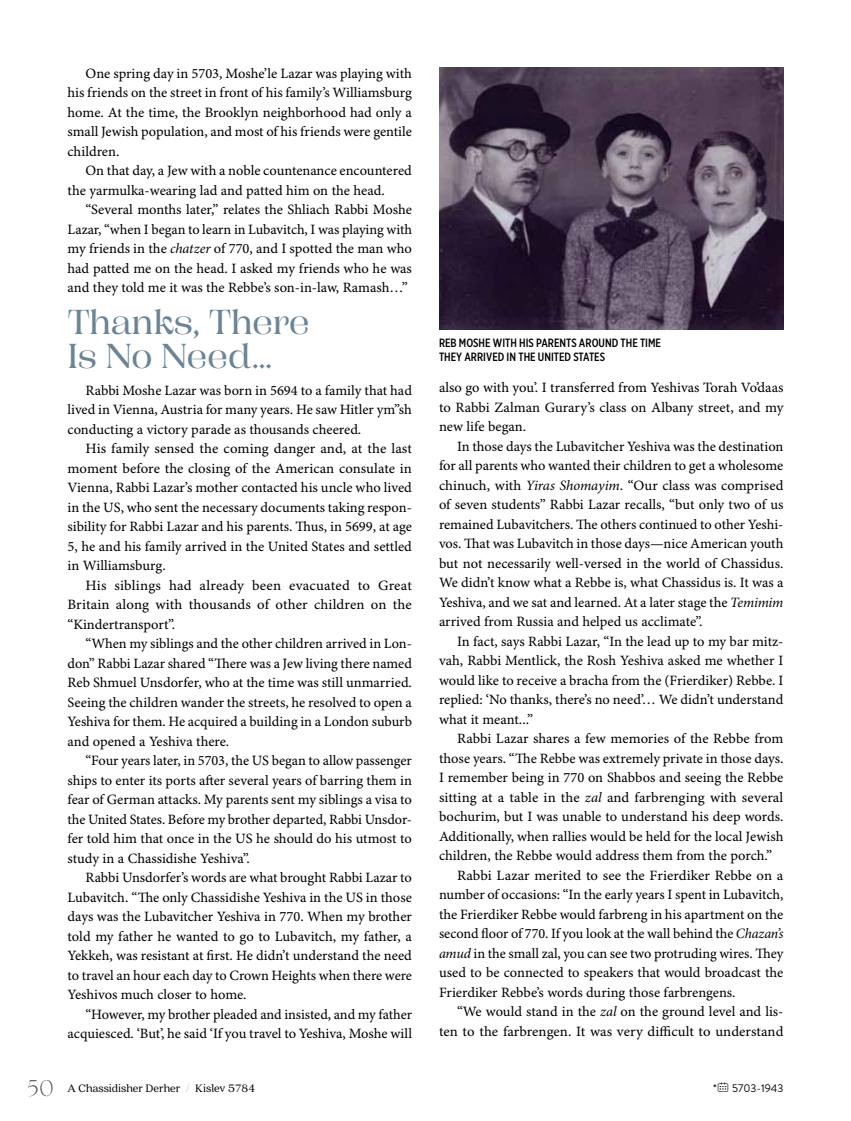
<style>
.page{position:relative;width:851px;height:1121px;background:#fff}
.page>*{position:absolute;margin:0;border:0;box-sizing:border-box;transform-origin:0 0}
.t1{font:34.5px/34.5px "Campaign Serif";letter-spacing:-.015em;color:#6b8496}
.t2{font:14.25px/19.5px "Minion Pro Capt";letter-spacing:-.005em;color:#000;text-align:justify}
.t3{font:500 12px/14.4px "Gotham X Narrow";color:#000}
.t4{font:12px "Quincy CF";color:#000}
.t5{font:11.25px "Brandon Grotesque";color:#000}
.s1{font-family:"Minion Pro";font-style:italic}
.s2{font-family:"Silk Serif";font-weight:200;font-size:22.5px;color:#414042}
.s3{font-family:"Silk Serif";font-weight:300;color:#414042}
.s4{font-family:"Panton Icons C";font-weight:700}
</style>
<div class="page">
<img style="left:439px;top:68px;width:344px;height:262px">
<p class="t2" style="left:68px;top:64px;width:346px;text-indent:18px">One spring day in 5703, Moshe’le Lazar was playing with his friends on the street in front of his family’s Williamsburg home. At the time, the Brooklyn neighborhood had only a small Jewish population, and most of his friends were gentile children.</p>
<p class="t2" style="left:68px;top:162px;width:346px;text-indent:18px">On that day, a Jew with a noble countenance encountered the yarmulka-wearing lad and patted him on the head.</p>
<p class="t2" style="left:68px;top:201px;width:346px;text-indent:18px">“Several months later,” relates the Shliach Rabbi Moshe Lazar, “when I began to learn in Lubavitch, I was playing with my friends in the <span class="s1">chatzer</span> of 770, and I spotted the man who had patted me on the head. I asked my friends who he was and they told me it was the Rebbe’s son-in-law, Ramash…”</p>
<h1 class="t1" style="left:68px;top:302px;width:243px">Thanks, There<br>Is No Need…</h1>
<p class="t2" style="left:68px;top:381px;width:346px;text-indent:18px">Rabbi Moshe Lazar was born in 5694 to a family that had lived in Vienna, Austria for many years. He saw Hitler ym”sh conducting a victory parade as thousands cheered.</p>
<p class="t2" style="left:68px;top:439px;width:346px;text-indent:18px">His family sensed the coming danger and, at the last moment before the closing of the American consulate in Vienna, Rabbi Lazar’s mother contacted his uncle who lived in the US, who sent the necessary documents taking respon&shy;sibility for Rabbi Lazar and his parents. Thus, in 5699, at age 5, he and his family arrived in the United States and settled in Williamsburg.</p>
<p class="t2" style="left:67px;top:576px;width:346px;text-indent:18px">His siblings had already been evacuated to Great Britain along with thousands of other children on the “Kindertransport”.</p>
<p class="t2" style="left:68px;top:634px;width:346px;text-indent:18px">“When my siblings and the other children arrived in Lon&shy;don” Rabbi Lazar shared “There was a Jew living there named Reb Shmuel Unsdorfer, who at the time was still unmarried.<br>Seeing the children wander the streets, he resolved to open a Yeshiva for them. He acquired a building in a London suburb and opened a Yeshiva there.</p>
<p class="t2" style="left:68px;top:751px;width:346px;text-indent:18px">“Four years later, in 5703, the US began to allow passenger ships to enter its ports after several years of barring them in fear of German attacks. My parents sent my siblings a visa to the United States. Before my brother departed, Rabbi Unsdor&shy;fer told him that once in the US he should do his utmost to study in a Chassidishe Yeshiva”.</p>
<p class="t2" style="left:68px;top:868px;width:346px;text-indent:18px">Rabbi Unsdorfer’s words are what brought Rabbi Lazar to Lubavitch. “The only Chassidishe Yeshiva in the US in those days was the Lubavitcher Yeshiva in 770. When my brother told my father he wanted to go to Lubavitch, my father, a Yekkeh, was resistant at first. He didn’t understand the need to travel an hour each day to Crown Heights when there were Yeshivos much closer to home.</p>
<p class="t2" style="left:68px;top:1005px;width:346px;text-align:right">“However, my brother pleaded and insisted, and my father acquiesced. ‘But’, he said ‘If you travel to Yeshiva, Moshe will</p>
<p class="t3" style="left:439px;top:335px;width:223px">REB MOSHE WITH HIS PARENTS AROUND THE TIME<br>THEY ARRIVED IN THE UNITED STATES</p>
<p class="t2" style="left:439px;top:378px;width:346px">also go with you’. I transferred from Yeshivas Torah Vo’daas to Rabbi Zalman Gurary’s class on Albany street, and my new life began.</p>
<p class="t2" style="left:439px;top:437px;width:346px;text-indent:18px">In those days the Lubavitcher Yeshiva was the destination for all parents who wanted their children to get a wholesome chinuch, with <span class="s1">Yiras Shomayim</span>. “Our class was comprised of seven students” Rabbi Lazar recalls, “but only two of us remained Lubavitchers. The others continued to other Yeshi&shy;vos. That was Lubavitch in those days—nice American youth but not necessarily well-versed in the world of Chassidus.<br>We didn’t know what a Rebbe is, what Chassidus is. It was a Yeshiva, and we sat and learned. At a later stage the <span class="s1">Temimim </span>arrived from Russia and helped us acclimate”.</p>
<p class="t2" style="left:439px;top:632px;width:346px;text-indent:18px">In fact, says Rabbi Lazar, “In the lead up to my bar mitz&shy;vah, Rabbi Mentlick, the Rosh Yeshiva asked me whether I would like to receive a bracha from the (Frierdiker) Rebbe. I replied: ‘No thanks, there’s no need’… We didn’t understand what it meant...”</p>
<p class="t2" style="left:457px;top:729px;width:328px">Rabbi Lazar shares a few memories of the Rebbe from</p>
<p class="t2" style="left:439px;top:749px;width:346px">those years. “The Rebbe was extremely private in those days.</p>
<p class="t2" style="left:439px;top:768px;width:346px">I remember being in 770 on Shabbos and seeing the Rebbe</p>
<p class="t2" style="left:439px;top:788px;width:346px">sitting at a table in the <span class="s1">zal</span> and farbrenging with several</p>
<p class="t2" style="left:439px;top:807px;width:346px">bochurim, but I was unable to understand his deep words.</p>
<p class="t2" style="left:439px;top:827px;width:346px">Additionally, when rallies would be held for the local Jewish</p>
<p class="t2" style="left:439px;top:846px;width:334px">children, the Rebbe would address them from the porch.”</p>
<p class="t2" style="left:457px;top:866px;width:328px">Rabbi Lazar merited to see the Frierdiker Rebbe on a</p>
<p class="t2" style="left:439px;top:885px;width:346px">number of occasions: “In the early years I spent in Lubavitch,</p>
<p class="t2" style="left:439px;top:905px;width:346px">the Frierdiker Rebbe would farbreng in his apartment on the</p>
<p class="t2" style="left:439px;top:924px;width:346px">second floor of 770. If you look at the wall behind the <span class="s1">Chazan’s</span></p>
<p class="t2" style="left:439px;top:944px;width:346px"><span class="s1">amud</span> in the small zal, you can see two protruding wires. They</p>
<p class="t2" style="left:439px;top:963px;width:346px">used to be connected to speakers that would broadcast the</p>
<p class="t2" style="left:439px;top:983px;width:298px">Frierdiker Rebbe’s words during those farbrengens.</p>
<p class="t2" style="left:457px;top:1002px;width:328px">“We would stand in the <span class="s1">zal</span> on the ground level and lis-</p>
<p class="t2" style="left:439px;top:1022px;width:346px">ten to the farbrengen. It was very difficult to understand</p>
<p class="t4" style="left:27px;top:1081px;width:229px"><span class="s2">50</span> A Chassidisher Derher <span class="s3">/</span> Kislev 5784</p>
<p class="t5" style="left:713px;top:1079px;width:72px">*<span class="s4">z</span> 5703-1943</p>
</div>
